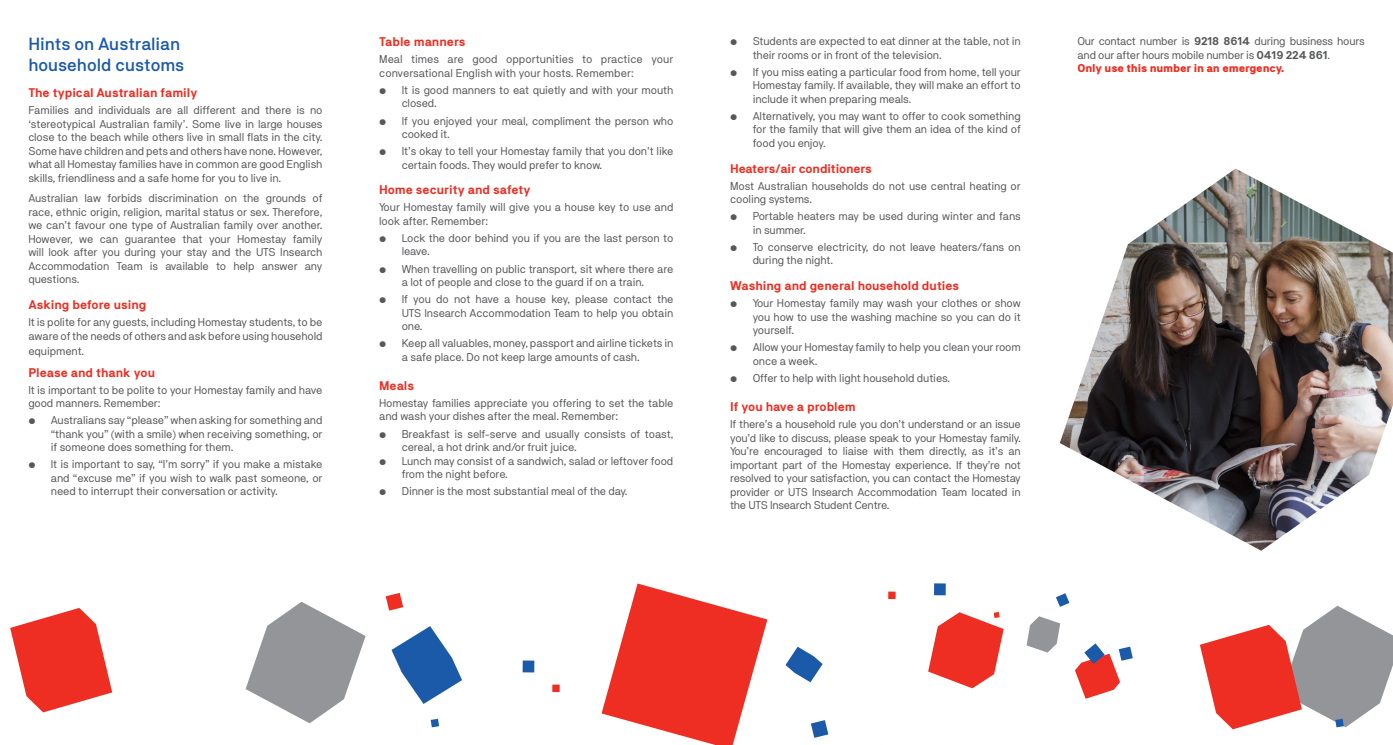
<style>
.page{position:relative;width:1393px;height:745px;background:#fff}
.page>*{position:absolute;margin:0;border:0;box-sizing:border-box;transform-origin:0 0}
.t1{font:500 17.5px/21px "NB Akademie Std";color:#1b5aa9}
.sub_header{font:700 12.5px "NB Akademie Std";color:#ee2e22}
.t2{font:11.25px/13.5px "NB Akademie Std";letter-spacing:-.01em;color:#57585a}
.t3{font:900 11.25px "NB Akademie Std";letter-spacing:-.01em;color:#ee2e22}
.s1{font-weight:700}
</style>
<div class="page">
<svg style="left:522px;top:660px;width:12px;height:12px"></svg>
<svg style="left:552px;top:684px;width:7px;height:7px"></svg>
<svg style="left:888px;top:591px;width:7px;height:7px"></svg>
<svg style="left:811px;top:720px;width:17px;height:17px"></svg>
<svg style="left:386px;top:593px;width:17px;height:17px"></svg>
<svg style="left:934px;top:583px;width:11px;height:12px"></svg>
<svg style="left:246px;top:601px;width:119px;height:121px"></svg>
<svg style="left:10px;top:608px;width:102px;height:104px"></svg>
<svg style="left:601px;top:583px;width:166px;height:161px"></svg>
<svg style="left:391px;top:626px;width:71px;height:77px"></svg>
<svg style="left:1075px;top:643px;width:57px;height:55px"></svg>
<svg style="left:431px;top:718px;width:8px;height:8px"></svg>
<svg style="left:1056px;top:593px;width:13px;height:13px"></svg>
<svg style="left:1026px;top:616px;width:34px;height:36px"></svg>
<svg style="left:928px;top:612px;width:75px;height:76px"></svg>
<svg style="left:785px;top:646px;width:37px;height:35px"></svg>
<svg style="left:1200px;top:605px;width:193px;height:123px"></svg>
<img style="left:1060px;top:168px;width:333px;height:382px">
<p class="t1" style="left:28px;top:34px;width:157px">Hints on Australian household customs</p>
<p class="sub_header" style="left:28px;top:85px;width:170px">The typical Australian family</p>
<p class="t2" style="left:28px;top:103px;width:296px;text-align:justify">Families and individuals are all different and there is no ‘stereotypical Australian family’. Some live in large houses close to the beach while others live in small flats in the city.<br>Some have children and pets and others have none. However, what all Homestay families have in common are good English skills, friendliness and a safe home for you to live in.</p>
<p class="t2" style="left:28px;top:191px;width:296px;text-align:justify">Australian law forbids discrimination on the grounds of race, ethnic origin, religion, marital status or sex. Therefore, we can’t favour one type of Australian family over another.<br>However, we can guarantee that your Homestay family will look after you during your stay and the UTS Insearch Accommodation Team is available to help answer any questions.</p>
<p class="sub_header" style="left:28px;top:297px;width:120px">Asking before using</p>
<p class="t2" style="left:28px;top:315px;width:296px">It is polite for any guests, including Homestay students, to be aware of the needs of others and ask before using household</p>
<p class="t2" style="left:28px;top:343px;width:57px">equipment.</p>
<p class="sub_header" style="left:28px;top:365px;width:128px">Please and thank you</p>
<p class="t2" style="left:28px;top:383px;width:295px">It is important to be polite to your Homestay family and have good manners. Remember:</p>
<p class="t2" style="left:51px;top:413px;width:273px;text-align:justify;text-indent:-22px">• Australians say “please” when asking for something and “thank you” (with a smile) when receiving something, or if someone does something for them.</p>
<p class="t2" style="left:51px;top:457px;width:273px;text-align:justify;text-indent:-22px">• It is important to say, “I’m sorry” if you make a mistake and “excuse me” if you wish to walk past someone, or need to interrupt their conversation or activity.</p>
<p class="sub_header" style="left:379px;top:35px;width:88px">Table manners</p>
<p class="t2" style="left:379px;top:53px;width:296px">Meal times are good opportunities to practice your conversational English with your hosts. Remember:</p>
<p class="t2" style="left:402px;top:83px;width:273px;text-indent:-22px">• It is good manners to eat quietly and with your mouth closed.</p>
<p class="t2" style="left:402px;top:114px;width:273px;text-indent:-22px">• If you enjoyed your meal, compliment the person who cooked it.</p>
<p class="t2" style="left:402px;top:144px;width:273px;text-indent:-22px">• It’s okay to tell your Homestay family that you don’t like certain foods. They would prefer to know.</p>
<p class="sub_header" style="left:379px;top:183px;width:153px">Home security and safety</p>
<p class="t2" style="left:379px;top:200px;width:296px">Your Homestay family will give you a house key to use and look after. Remember:</p>
<p class="t2" style="left:402px;top:231px;width:273px;text-indent:-22px">• Lock the door behind you if you are the last person to leave.</p>
<p class="t2" style="left:379px;top:261px;width:296px;text-align:center">• When travelling on public transport, sit where there are a lot of people and close to the guard if on a train.</p>
<p class="t2" style="left:402px;top:292px;width:273px;text-align:justify;text-indent:-22px">• If you do not have a house key, please contact the UTS Insearch Accommodation Team to help you obtain one.</p>
<p class="t2" style="left:402px;top:336px;width:273px;text-indent:-22px">• Keep all valuables, money, passport and airline tickets in a safe place. Do not keep large amounts of cash.</p>
<p class="sub_header" style="left:379px;top:378px;width:36px">Meals</p>
<p class="t2" style="left:379px;top:396px;width:296px">Homestay families appreciate you offering to set the table and wash your dishes after the meal. Remember:</p>
<p class="t2" style="left:402px;top:426px;width:273px;text-indent:-22px">• Breakfast is self-serve and usually consists of toast, cereal, a hot drink and/or fruit juice.</p>
<p class="t2" style="left:402px;top:453px;width:273px;text-indent:-22px">• Lunch may consist of a sandwich, salad or leftover food from the night before.</p>
<p class="t2" style="left:379px;top:484px;width:250px">• Dinner is the most substantial meal of the day.</p>
<p class="t2" style="left:752px;top:34px;width:270px;text-indent:-22px">• Students are expected to eat dinner at the table, not in their rooms or in front of the television.</p>
<p class="t2" style="left:752px;top:65px;width:270px;text-align:justify;text-indent:-22px">• If you miss eating a particular food from home, tell your Homestay family. If available, they will make an effort to include it when preparing meals.</p>
<p class="t2" style="left:752px;top:109px;width:270px;text-align:justify;text-indent:-22px">• Alternatively, you may want to offer to cook something for the family that will give them an idea of the kind of food you enjoy.</p>
<p class="sub_header" style="left:730px;top:161px;width:143px">Heaters/air conditioners</p>
<p class="t2" style="left:730px;top:179px;width:292px">Most Australian households do not use central heating or cooling systems.</p>
<p class="t2" style="left:752px;top:209px;width:270px;text-indent:-22px">• Portable heaters may be used during winter and fans in summer.</p>
<p class="t2" style="left:752px;top:240px;width:270px;text-indent:-22px">• To conserve electricity, do not leave heaters/fans on during the night.</p>
<p class="sub_header" style="left:730px;top:278px;width:230px">Washing and general household duties</p>
<p class="t2" style="left:752px;top:296px;width:270px;text-align:justify;text-indent:-22px">• Your Homestay family may wash your clothes or show you how to use the washing machine so you can do it yourself.</p>
<p class="t2" style="left:752px;top:340px;width:270px;text-indent:-22px">• Allow your Homestay family to help you clean your room once a week.</p>
<p class="t2" style="left:730px;top:371px;width:221px">• Offer to help with light household duties.</p>
<p class="sub_header" style="left:730px;top:399px;width:127px">If you have a problem</p>
<p class="t2" style="left:730px;top:417px;width:292px;text-align:justify">If there’s a household rule you don’t understand or an issue you’d like to discuss, please speak to your Homestay family.<br>You’re encouraged to liaise with them directly, as it’s an important part of the Homestay experience. If they’re not resolved to your satisfaction, you can contact the Homestay provider or UTS Insearch Accommodation Team located in the UTS Insearch Student Centre.</p>
<p class="t2" style="left:1077px;top:34px;width:289px">Our contact number is <span class="s1">9218 8614</span> during business hours and our after hours mobile number is <span class="s1">0419 224 861</span>.</p>
<p class="t3" style="left:1077px;top:62px;width:208px">Only use this number in an emergency.</p>
</div>
